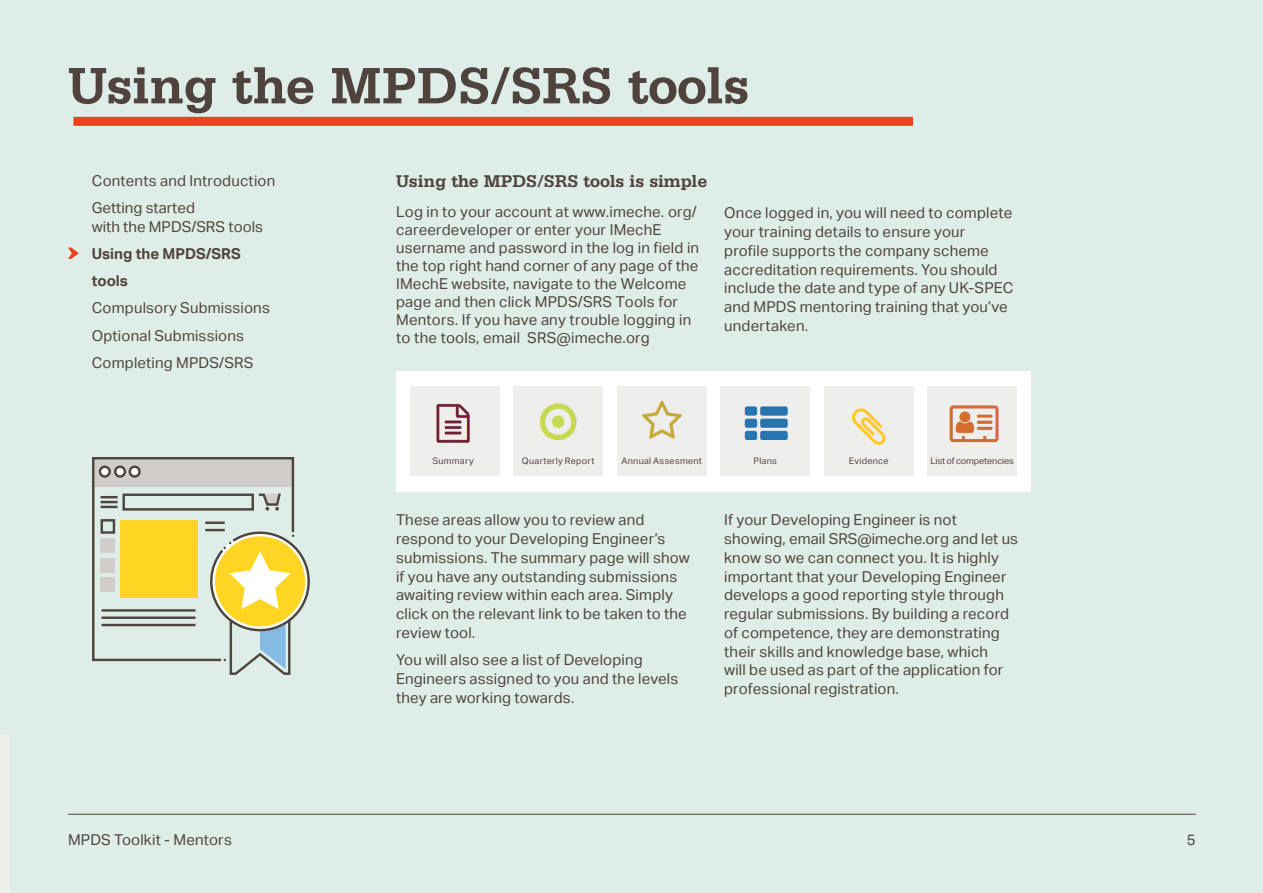
<style>
.page{position:relative;width:1263px;height:893px;background:#deede7}
.page>*{position:absolute;margin:0;border:0;box-sizing:border-box;transform-origin:0 0}
.t1{font:700 54px "Serifa Std";letter-spacing:-.02em;color:#50433d}
.t2{font:700 18px "Serifa Std";letter-spacing:-.01em;color:#50433d}
.t3{font:15px/18.8px "Aktiv Grotesk";letter-spacing:.01em;color:#50433d}
.t4{font:700 15px/27.3px "Aktiv Grotesk";color:#50433d}
.t5{font:9px "Aktiv Grotesk";letter-spacing:.03em;color:#50433d}
.t6{font:9px "Aktiv Grotesk";letter-spacing:-.01em;color:#50433d}
</style>
<div class="page">
<hr style="left:68px;top:814px;width:1128px;height:1px;background:#50433d">
<div style="left:73px;top:117px;width:840px;height:9px;background:#ef3e22"></div>
<svg style="left:68px;top:247px;width:11px;height:12px"></svg>
<svg style="left:92px;top:457px;width:218px;height:218px"></svg>
<img style="left:0;top:735px;width:9px;height:158px">
<div style="left:396px;top:371px;width:635px;height:120px;background:#fff"></div>
<div style="left:927px;top:386px;width:90px;height:90px;background:#eeeeec"></div>
<div style="left:410px;top:386px;width:90px;height:90px;background:#eeeeec"></div>
<div style="left:513px;top:386px;width:90px;height:90px;background:#eeeeec"></div>
<div style="left:617px;top:386px;width:89px;height:90px;background:#eeeeec"></div>
<div style="left:720px;top:386px;width:90px;height:90px;background:#eeeeec"></div>
<div style="left:824px;top:386px;width:89px;height:90px;background:#eeeeec"></div>
<img style="left:436px;top:403px;width:34px;height:40px">
<img style="left:539px;top:403px;width:38px;height:38px">
<img style="left:642px;top:400px;width:40px;height:39px">
<img style="left:744px;top:406px;width:44px;height:34px">
<img style="left:852px;top:408px;width:34px;height:37px">
<img style="left:949px;top:405px;width:50px;height:38px">
<h1 class="t1" style="left:68px;top:54px;width:683px">Using the MPDS/SRS tools</h1>
<p class="t3" style="left:92px;top:167px;width:185px;line-height:27.3px">Contents and Introduction<br>Getting started</p>
<p class="t3" style="left:92px;top:217px;width:173px">with the MPDS/SRS tools</p>
<p class="t4" style="left:92px;top:240px;width:150px">Using the MPDS/SRS tools</p>
<p class="t3" style="left:92px;top:295px;width:180px;line-height:27.3px">Compulsory Submissions<br>Optional Submissions<br>Completing MPDS/SRS</p>
<p class="t2" style="left:396px;top:170px;width:313px">Using the MPDS/SRS tools is simple</p>
<p class="t3" style="left:396px;top:203px;width:304px;line-height:18px">Log in to your account at www.imeche. org/ careerdeveloper or enter your IMechE username and password in the log in field in the top right hand corner of any page of the IMechE website, navigate to the Welcome page and then click MPDS/SRS Tools for Mentors. If you have any trouble logging in to the tools, email SRS@imeche.org</p>
<p class="t3" style="left:724px;top:204px;width:291px">Once logged in, you will need to complete your training details to ensure your profile supports the company scheme accreditation requirements. You should include the date and type of any UK-SPEC and MPDS mentoring training that you’ve undertaken.</p>
<p class="t5" style="left:432px;top:456px;width:43px">Summary</p>
<p class="t5" style="left:522px;top:456px;width:74px">Quarterly Report</p>
<p class="t5" style="left:621px;top:456px;width:82px">Annual Assesment</p>
<p class="t5" style="left:753px;top:456px;width:25px">Plans</p>
<p class="t5" style="left:849px;top:456px;width:41px">Evidence</p>
<p class="t6" style="left:930px;top:456px;width:85px">List of competencies</p>
<p class="t3" style="left:396px;top:511px;width:295px">These areas allow you to review and respond to your Developing Engineer’s submissions. The summary page will show if you have any outstanding submissions awaiting review within each area. Simply click on the relevant link to be taken to the review tool.</p>
<p class="t3" style="left:396px;top:651px;width:284px">You will also see a list of Developing<br>Engineers assigned to you and the levels they are working towards.</p>
<p class="t3" style="left:724px;top:511px;width:295px">If your Developing Engineer is not showing, email SRS@imeche.org and let us know so we can connect you. It is highly important that your Developing Engineer develops a good reporting style through regular submissions. By building a record of competence, they are demonstrating their skills and knowledge base, which<br>will be used as part of the application for professional registration.</p>
<p class="t3" style="left:68px;top:831px;width:165px">MPDS Toolkit - Mentors</p>
<p class="t3" style="left:1187px;top:831px;width:10px">5</p>
</div>
